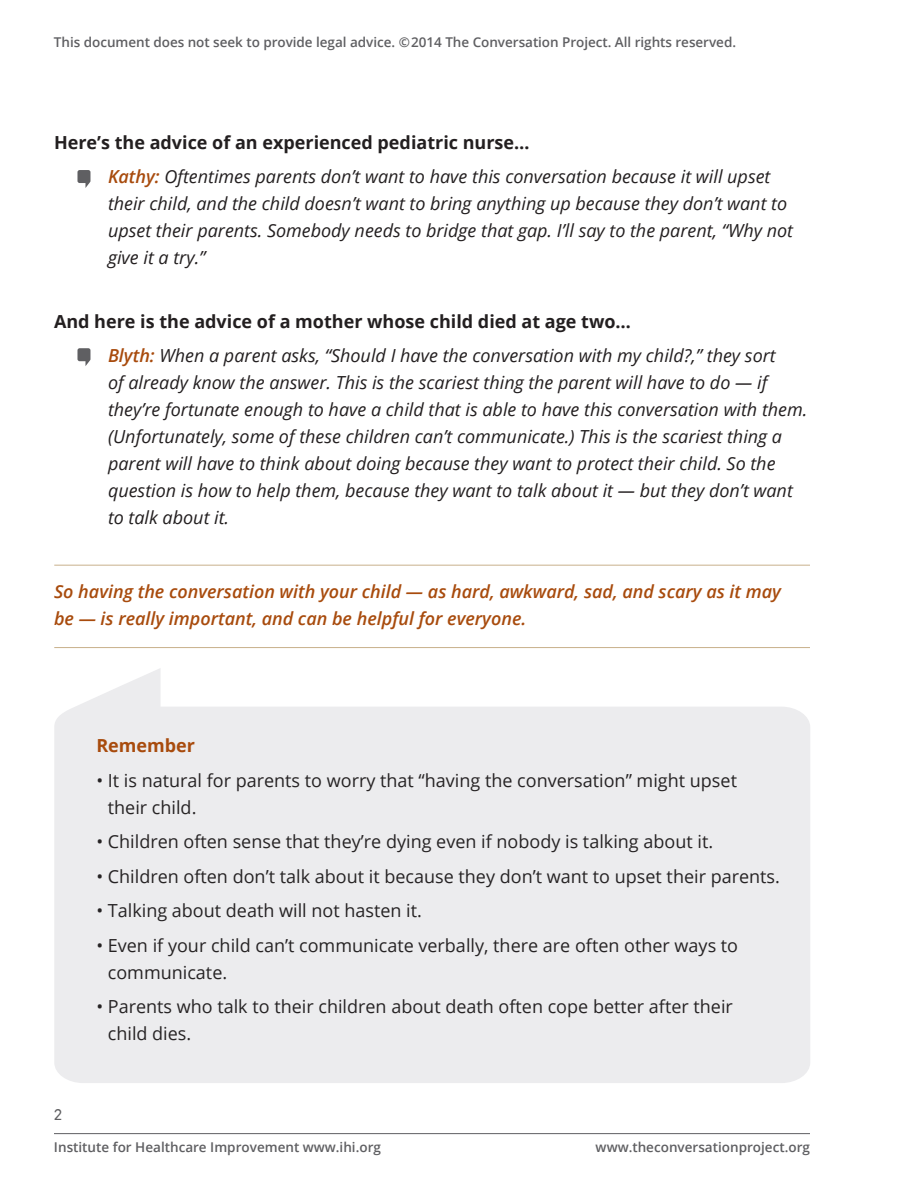
<style>
.page{position:relative;width:918px;height:1188px;background:#fff}
.page>*{position:absolute;margin:0;border:0;box-sizing:border-box;transform-origin:0 0}
.t1{font:italic 18px/27px "Open Sans";color:#231f20}
.t2{font:18px/27px "Open Sans";color:#262324}
.t3{font:italic 600 18px/27px "Open Sans";color:#a84b0d}
.t4{font:700 18px "Open Sans";color:#a84b0d}
.t5{font:15px "Arvo";color:#5f5f62}
.t6{font:600 13.5px "Open Sans";letter-spacing:-.005em;color:#5f5f62}
.s1{font-weight:700;font-style:normal}
.s2{font-weight:600;color:#a84b0d}
</style>
<div class="page">
<hr style="left:54px;top:1133px;width:756px;height:1px;background:#5f5f62">
<svg style="left:54px;top:668px;width:756px;height:415px;background:#ededef"></svg>
<svg style="left:77px;top:170px;width:13px;height:18px"></svg>
<svg style="left:77px;top:348px;width:13px;height:18px"></svg>
<hr style="left:54px;top:565px;width:756px;height:1px;background:#c8b08b">
<hr style="left:54px;top:647px;width:756px;height:1px;background:#c8b08b">
<p class="t6" style="left:54px;top:33px;width:684px">This document does not seek to provide legal advice. ©2014 The Conversation Project. All rights reserved.</p>
<p class="t1" style="left:108px;top:125px;width:664px;line-height:33.8px;text-indent:-54px"><span class="s1">Here’s the advice of an experienced pediatric nurse…<br></span><span class="s2">Kathy:</span> Oftentimes parents don’t want to have this conversation because it will upset</p>
<p class="t1" style="left:108px;top:189px;width:687px">their child, and the child doesn’t want to bring anything up because they don’t want to upset their parents. Somebody needs to bridge that gap. I’ll say to the parent, “Why not give it a try.”</p>
<p class="t1" style="left:108px;top:304px;width:669px;line-height:33.8px;text-indent:-54px"><span class="s1">And here is the advice of a mother whose child died at age two…<br></span><span class="s2">Blyth:</span> When a parent asks, “Should I have the conversation with my child?,” they sort</p>
<p class="t1" style="left:108px;top:368px;width:701px">of already know the answer. This is the scariest thing the parent will have to do — if they’re fortunate enough to have a child that is able to have this conversation with them. (Unfortunately, some of these children can’t communicate.) This is the scariest thing a parent will have to think about doing because they want to protect their child. So the question is how to help them, because they want to talk about it — but they don’t want to talk about it.</p>
<p class="t3" style="left:54px;top:578px;width:729px">So having the conversation with your child — as hard, awkward, sad, and scary as it may be — is really important, and can be helpful for everyone.</p>
<p class="t5" style="left:54px;top:1106px;width:10px">2</p>
<p class="t4" style="left:96px;top:733px;width:100px">Remember</p>
<p class="t2" style="left:108px;top:766px;width:631px;text-indent:-11px">• It is natural for parents to worry that “having the conversation” might upset their child.</p>
<p class="t2" style="left:96px;top:828px;width:618px">• Children often sense that they’re dying even if nobody is talking about it.</p>
<p class="t2" style="left:96px;top:862px;width:685px">• Children often don’t talk about it because they don’t want to upset their parents.</p>
<p class="t2" style="left:96px;top:897px;width:327px">• Talking about death will not hasten it.</p>
<p class="t2" style="left:108px;top:931px;width:632px;text-indent:-11px">• Even if your child can’t communicate verbally, there are often other ways to communicate.</p>
<p class="t2" style="left:108px;top:993px;width:627px;text-indent:-11px">• Parents who talk to their children about death often cope better after their child dies.</p>
<p class="t6" style="left:54px;top:1137px;width:329px">Institute for Healthcare Improvement www.ihi.org</p>
<p class="t6" style="left:596px;top:1138px;width:216px">www.theconversationproject.org</p>
</div>
